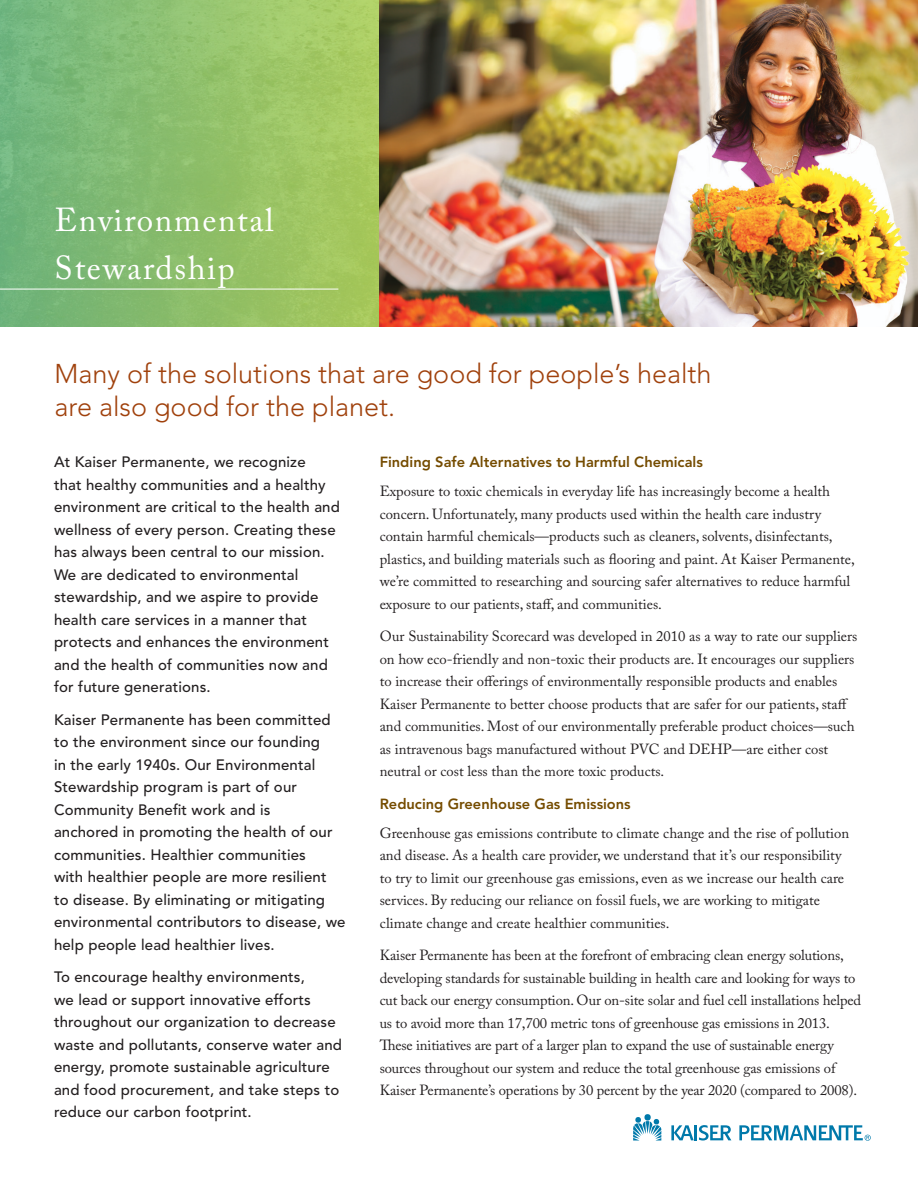
<style>
.page{position:relative;width:918px;height:1188px;background:#fff}
.page>*{position:absolute;margin:0;border:0;box-sizing:border-box;transform-origin:0 0}
.t1{font:33px/48.4px "Adobe Caslon Pro";letter-spacing:.05em;color:#fff}
.t2{font:300 27px/33px "Avenir";color:#a0410c}
.t3{font:500 15px/22.5px "Avenir";letter-spacing:.01em;color:#231f20}
.t4{font:14.7px/22.5px "Adobe Caslon Pro";color:#231f20}
.t5{font:800 14.7px "Avenir";color:#754c00}
</style>
<div class="page">
<img style="left:0;top:0;width:380px;height:326px">
<img style="left:380px;top:0;width:538px;height:326px">
<svg style="left:633px;top:1117px;width:28px;height:24px"></svg>
<div style="left:644px;top:1114px;width:7px;height:7px;background:#0079aa;border-radius:50%"></div>
<svg style="left:671px;top:1125px;width:60px;height:16px"></svg>
<svg style="left:739px;top:1125px;width:132px;height:16px"></svg>
<hr style="left:0;top:289px;width:338px;height:1px;background:#fff">
<h1 class="t1" style="left:55px;top:195px;width:221px">Environmental<br>Stewardship</h1>
<h2 class="t2" style="left:55px;top:357px;width:659px">Many of the solutions that are good for people’s health are also good for the planet.</h2>
<p class="t3" style="left:54px;top:451px;width:287px">At Kaiser Permanente, we recognize<br>that healthy communities and a healthy environment are critical to the health and wellness of every person. Creating these has always been central to our mission.<br>We are dedicated to environmental stewardship, and we aspire to provide health care services in a manner that protects and enhances the environment and the health of communities now and for future generations.</p>
<p class="t3" style="left:54px;top:709px;width:293px">Kaiser Permanente has been committed to the environment since our founding<br>in the early 1940s. Our Environmental Stewardship program is part of our Community Benefit work and is<br>anchored in promoting the health of our communities. Healthier communities<br>with healthier people are more resilient<br>to disease. By eliminating or mitigating environmental contributors to disease, we help people lead healthier lives.</p>
<p class="t3" style="left:54px;top:966px;width:290px">To encourage healthy environments,<br>we lead or support innovative efforts throughout our organization to decrease waste and pollutants, conserve water and energy, promote sustainable agriculture and food procurement, and take steps to reduce our carbon footprint.</p>
<p class="t5" style="left:380px;top:453px;width:325px">Finding Safe Alternatives to Harmful Chemicals</p>
<p class="t4" style="left:380px;top:480px;width:477px">Exposure to toxic chemicals in everyday life has increasingly become a health concern. Unfortunately, many products used within the health care industry contain harmful chemicals—products such as cleaners, solvents, disinfectants, plastics, and building materials such as flooring and paint. At Kaiser Permanente, we’re committed to researching and sourcing safer alternatives to reduce harmful exposure to our patients, staff, and communities.</p>
<p class="t4" style="left:380px;top:625px;width:479px">Our Sustainability Scorecard was developed in 2010 as a way to rate our suppliers on how eco-friendly and non-toxic their products are. It encourages our suppliers to increase their offerings of environmentally responsible products and enables Kaiser Permanente to better choose products that are safer for our patients, staff and communities. Most of our environmentally preferable product choices—such as intravenous bags manufactured without PVC and DEHP—are either cost neutral or cost less than the more toxic products.</p>
<p class="t5" style="left:380px;top:795px;width:253px">Reducing Greenhouse Gas Emissions</p>
<p class="t4" style="left:380px;top:822px;width:471px">Greenhouse gas emissions contribute to climate change and the rise of pollution and disease. As a health care provider, we understand that it’s our responsibility to try to limit our greenhouse gas emissions, even as we increase our health care services. By reducing our reliance on fossil fuels, we are working to mitigate climate change and create healthier communities.</p>
<p class="t4" style="left:380px;top:944px;width:483px">Kaiser Permanente has been at the forefront of embracing clean energy solutions, developing standards for sustainable building in health care and looking for ways to cut back our energy consumption. Our on-site solar and fuel cell installations helped us to avoid more than 17,700 metric tons of greenhouse gas emissions in 2013.<br>These initiatives are part of a larger plan to expand the use of sustainable energy sources throughout our system and reduce the total greenhouse gas emissions of Kaiser Permanente’s operations by 30 percent by the year 2020 (compared to 2008).</p>
</div>
